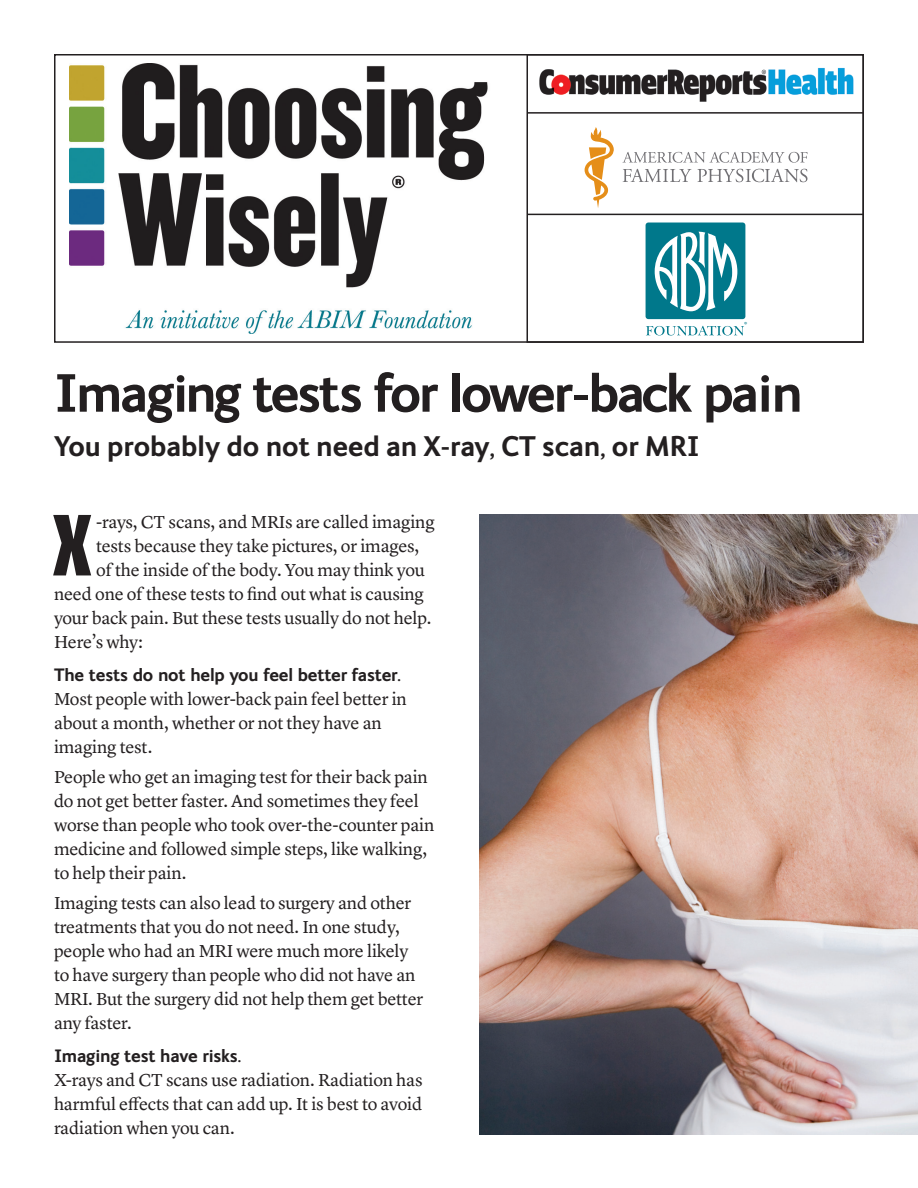
<style>
.page{position:relative;width:918px;height:1188px;background:#fff}
.page>*{position:absolute;margin:0;border:0;box-sizing:border-box;transform-origin:0 0}
.t1{font:extra-condensed 85.05px "Helvetica";color:#231f20}
._36_Ingrid_Bold_Titl{font:700 54px "FS Ingrid";letter-spacing:-.045em;color:#231f20}
._19_SubHd{font:700 28.5px "FS Ingrid";color:#231f20}
.BODYBULLETS{font:18px/24px "Lyon Text";letter-spacing:-.01em;color:#231f20}
._12Body_Subhd{font:700 18px "FS Ingrid";letter-spacing:-.01em;color:#231f20}
.t2{font:600 7.5px "New Baskerville";color:#00788b}
</style>
<div class="page">
<img style="left:479px;top:514px;width:439px;height:620px">
<svg style="left:585px;top:127px;width:29px;height:81px"></svg>
<svg style="left:622px;top:152px;width:185px;height:11px"></svg>
<svg style="left:623px;top:169px;width:68px;height:13px"></svg>
<svg style="left:697px;top:169px;width:110px;height:13px"></svg>
<div style="left:646px;top:223px;width:99px;height:96px;background:#00788b;border-radius:3px"></div>
<svg style="left:655px;top:232px;width:82px;height:79px"></svg>
<svg style="left:646px;top:326px;width:98px;height:9px"></svg>
<img style="left:539px;top:67px;width:315px;height:35px">
<img style="left:70px;top:63px;width:418px;height:271px">
<div style="left:526px;top:54px;width:338px;height:289px;border:2px solid #231f20"></div>
<hr style="left:528px;top:112px;width:336px;height:2px;background:#231f20">
<hr style="left:528px;top:214px;width:335px;height:1px;background:#231f20">
<p class="t2" style="left:744px;top:320px;width:5px">®</p>
<p class="_36_Ingrid_Bold_Titl" style="left:54px;top:357px;width:750px">Imaging tests for lower-back pain</p>
<p class="_19_SubHd" style="left:54px;top:427px;width:647px">You probably do not need an X-ray, CT scan, or MRI</p>
<p class="BODYBULLETS" style="left:96px;top:508px;width:340px">-rays, CT scans, and MRIs are called imaging</p>
<p class="BODYBULLETS" style="left:96px;top:532px;width:325px">tests because they take pictures, or images,</p>
<p class="BODYBULLETS" style="left:96px;top:556px;width:330px">of the inside of the body. You may think you</p>
<p class="BODYBULLETS" style="left:54px;top:580px;width:371px">need one of these tests to find out what is causing</p>
<p class="BODYBULLETS" style="left:54px;top:604px;width:379px">your back pain. But these tests usually do not help.</p>
<p class="BODYBULLETS" style="left:54px;top:628px;width:91px">Here’s why:</p>
<p class="_12Body_Subhd" style="left:54px;top:663px;width:348px">The tests do not help you feel better faster.</p>
<p class="BODYBULLETS" style="left:54px;top:685px;width:354px">Most people with lower-back pain feel better in about a month, whether or not they have an</p>
<p class="BODYBULLETS" style="left:54px;top:733px;width:100px">imaging test.</p>
<p class="BODYBULLETS" style="left:54px;top:763px;width:382px">People who get an imaging test for their back pain do not get better faster. And sometimes they feel worse than people who took over-the-counter pain medicine and followed simple steps, like walking,</p>
<p class="BODYBULLETS" style="left:54px;top:859px;width:134px">to help their pain.</p>
<p class="BODYBULLETS" style="left:54px;top:889px;width:359px">Imaging tests can also lead to surgery and other treatments that you do not need. In one study,</p>
<p class="BODYBULLETS" style="left:54px;top:937px;width:356px">people who had an MRI were much more likely</p>
<p class="BODYBULLETS" style="left:54px;top:961px;width:363px">to have surgery than people who did not have an</p>
<p class="BODYBULLETS" style="left:54px;top:985px;width:371px">MRI. But the surgery did not help them get better any faster.</p>
<p class="_12Body_Subhd" style="left:54px;top:1044px;width:189px">Imaging test have risks.</p>
<p class="BODYBULLETS" style="left:54px;top:1066px;width:370px">X-rays and CT scans use radiation. Radiation has</p>
<p class="BODYBULLETS" style="left:54px;top:1090px;width:370px">harmful effects that can add up. It is best to avoid</p>
<p class="BODYBULLETS" style="left:54px;top:1114px;width:182px">radiation when you can.</p>
<p class="t1" style="left:52px;top:491px;width:41px">X</p>
</div>
